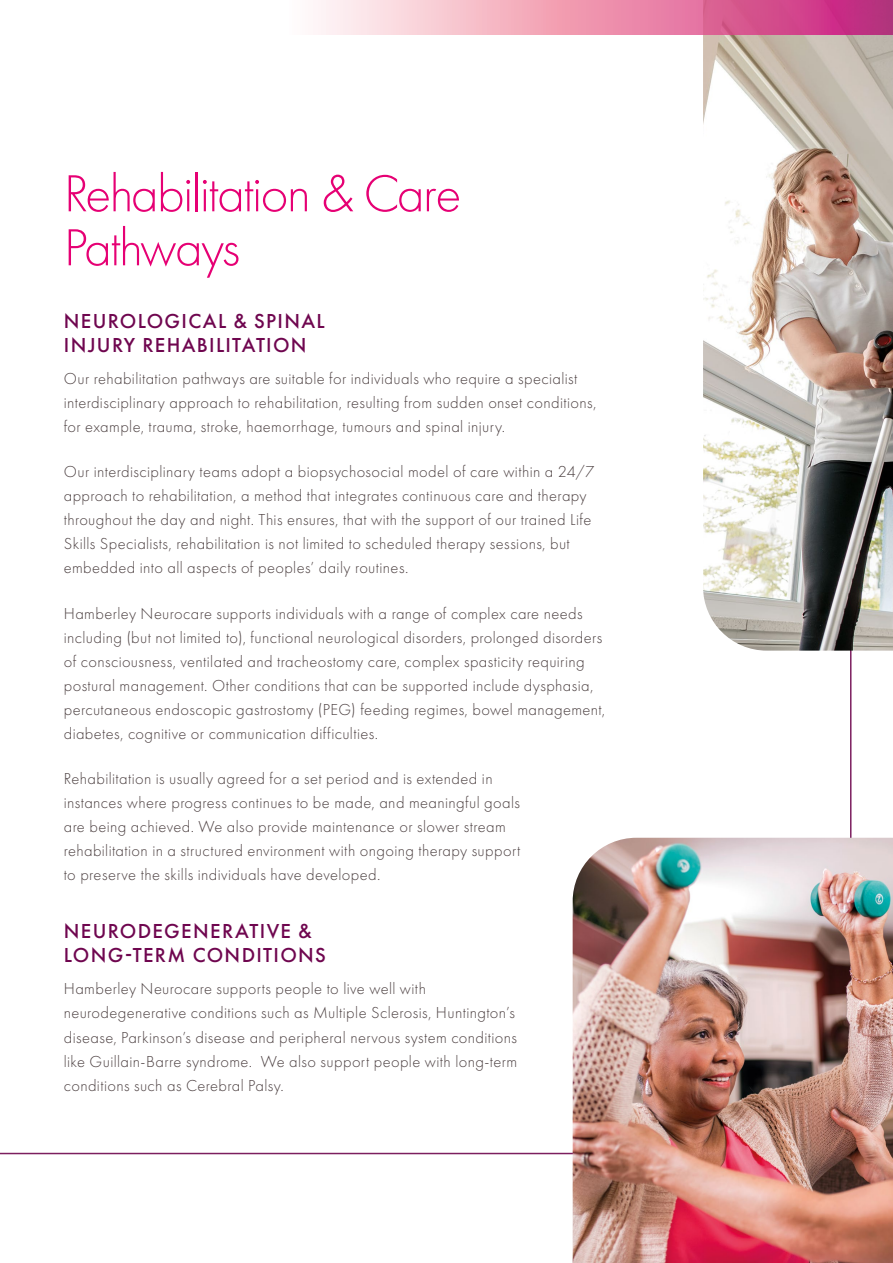
<style>
.page{position:relative;width:893px;height:1263px;background:#fff}
.page>*{position:absolute;margin:0;border:0;box-sizing:border-box;transform-origin:0 0}
.t1{font:300 54px/54px "Futura PT";letter-spacing:-.03em;color:#e60074}
.t2{font:500 21px/24px "Futura PT";letter-spacing:.06em;color:#6f064f}
.t3{font:300 16.5px/24px "Futura PT";letter-spacing:.025em;color:#4b3f40}
</style>
<div class="page">
<img style="left:703px;top:34px;width:190px;height:617px">
<img style="left:573px;top:838px;width:320px;height:425px">
<svg style="left:318px;top:0;width:575px;height:34px;background:#e68db0"></svg>
<h1 class="t1" style="left:64px;top:167px;width:399px">Rehabilitation &amp; Care<br>Pathways</h1>
<p class="t2" style="left:64px;top:309px;width:262px">NEUROLOGICAL &amp; SPINAL<br>INJURY REHABILITATION</p>
<p class="t3" style="left:64px;top:367px;width:534px">Our rehabilitation pathways are suitable for individuals who require a specialist interdisciplinary approach to rehabilitation, resulting from sudden onset conditions, for example, trauma, stroke, haemorrhage, tumours and spinal injury.</p>
<p class="t3" style="left:64px;top:460px;width:532px">Our interdisciplinary teams adopt a biopsychosocial model of care within a 24/7 approach to rehabilitation, a method that integrates continuous care and therapy throughout the day and night. This ensures, that with the support of our trained Life Skills Specialists, rehabilitation is not limited to scheduled therapy sessions, but embedded into all aspects of peoples’ daily routines.</p>
<p class="t3" style="left:64px;top:601px;width:543px">Hamberley Neurocare supports individuals with a range of complex care needs including (but not limited to), functional neurological disorders, prolonged disorders of consciousness, ventilated and tracheostomy care, complex spasticity requiring postural management. Other conditions that can be supported include dysphasia, percutaneous endoscopic gastrostomy (PEG) feeding regimes, bowel management, diabetes, cognitive or communication difficulties.</p>
<p class="t3" style="left:64px;top:767px;width:458px">Rehabilitation is usually agreed for a set period and is extended in instances where progress continues to be made, and meaningful goals are being achieved. We also provide maintenance or slower stream rehabilitation in a structured environment with ongoing therapy support to preserve the skills individuals have developed.</p>
<p class="t2" style="left:64px;top:919px;width:264px">NEURODEGENERATIVE &amp;<br>LONG-TERM CONDITIONS</p>
<p class="t3" style="left:64px;top:977px;width:455px">Hamberley Neurocare supports people to live well with neurodegenerative conditions such as Multiple Sclerosis, Huntington’s disease, Parkinson’s disease and peripheral nervous system conditions like Guillain-Barre syndrome. We also support people with long-term conditions such as Cerebral Palsy.</p>
</div>
